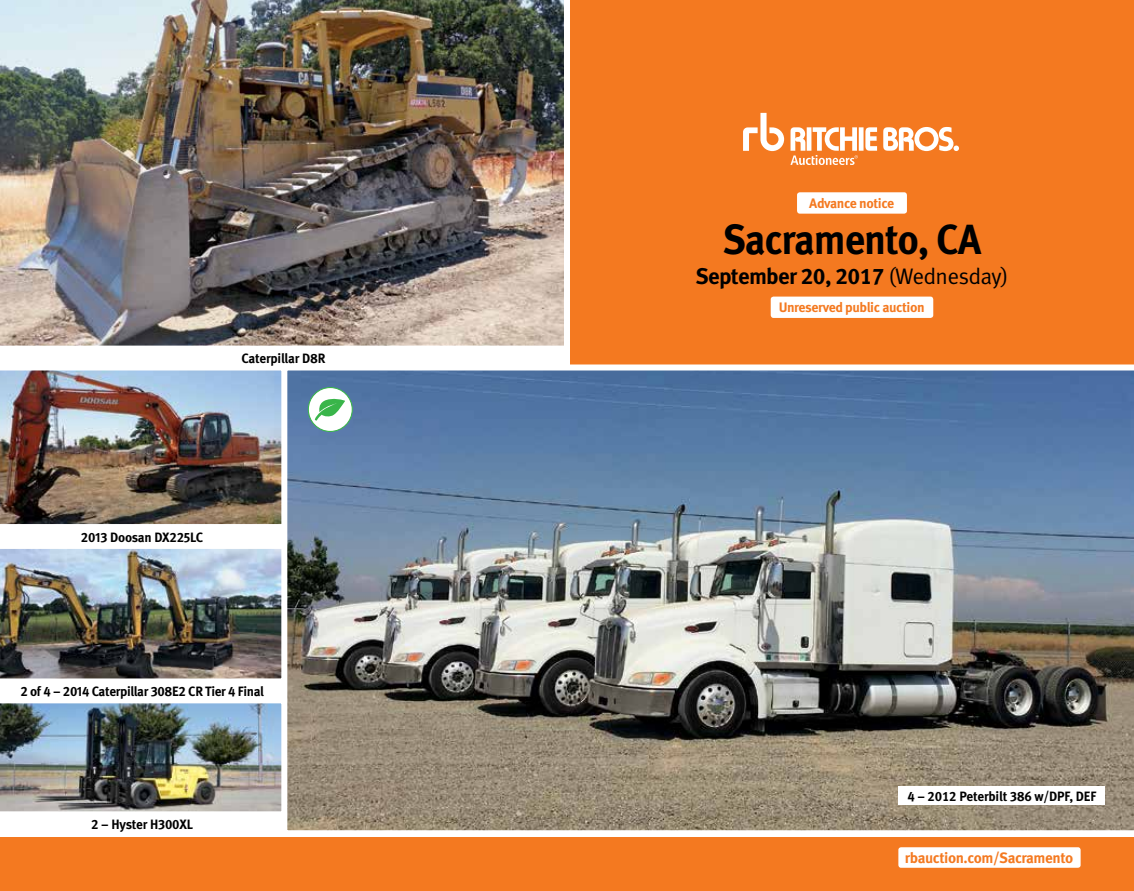
<style>
.page{position:relative;width:1134px;height:891px;background:#fff}
.page>*{position:absolute;margin:0;border:0;box-sizing:border-box;transform-origin:0 0}
.t1{font:700 42px "Meta Pro";letter-spacing:-.03em;color:#000;scale:.95 1}
.t2{font:700 22.5px "Meta Pro";letter-spacing:-.03em;color:#000}
.t3{font:700 15px "Meta Pro";letter-spacing:-.03em;color:#f47920}
.t4{font:700 13.65px "Meta Pro";letter-spacing:-.03em;color:#f47920}
.t5{font:700 13.5px "Meta Pro";letter-spacing:-.02em;color:#000}
.s1{font-weight:400}
</style>
<div class="page">
<div style="left:570px;top:0;width:564px;height:365px;background:#f47920"></div>
<div style="left:797px;top:192px;width:110px;height:22px;background:#fff;border-radius:3px"></div>
<div style="left:771px;top:297px;width:162px;height:21px;background:#fff;border-radius:3px"></div>
<svg style="left:743px;top:113px;width:41px;height:38px"></svg>
<svg style="left:790px;top:127px;width:169px;height:38px"></svg>
<div style="left:0;top:837px;width:1134px;height:54px;background:#f47920"></div>
<div style="left:898px;top:847px;width:183px;height:21px;background:#fff;border-radius:3px"></div>
<img style="left:0;top:0;width:564px;height:346px">
<img style="left:287px;top:370px;width:847px;height:461px">
<img style="left:0;top:370px;width:282px;height:154px">
<img style="left:0;top:549px;width:282px;height:130px">
<img style="left:0;top:703px;width:282px;height:109px">
<div style="left:898px;top:786px;width:207px;height:19px;background:#fff"></div>
<svg style="left:308px;top:387px;width:45px;height:45px"></svg>
<p class="t5" style="left:241px;top:348px;width:86px">Caterpillar D8R</p>
<p class="t5" style="left:81px;top:526px;width:124px">2013 Doosan DX225LC</p>
<p class="t5" style="left:20px;top:681px;width:245px">2 of 4 – 2014 Caterpillar 308E2 CR Tier 4 Final</p>
<p class="t5" style="left:91px;top:814px;width:103px">2 – Hyster H300XL</p>
<p class="t4" style="left:809px;top:193px;width:86px">Advance notice</p>
<h1 class="t1" style="left:722px;top:207px;width:274px">Sacramento, CA</h1>
<h2 class="t2" style="left:695px;top:259px;width:315px">September 20, 2017 <span class="s1">(Wednesday)</span></h2>
<p class="t4" style="left:779px;top:297px;width:148px">Unreserved public auction</p>
<p class="t5" style="left:907px;top:786px;width:190px">4 – 2012 Peterbilt 386 w/DPF, DEF</p>
<p class="t3" style="left:905px;top:846px;width:170px">rbauction.com/Sacramento</p>
</div>
